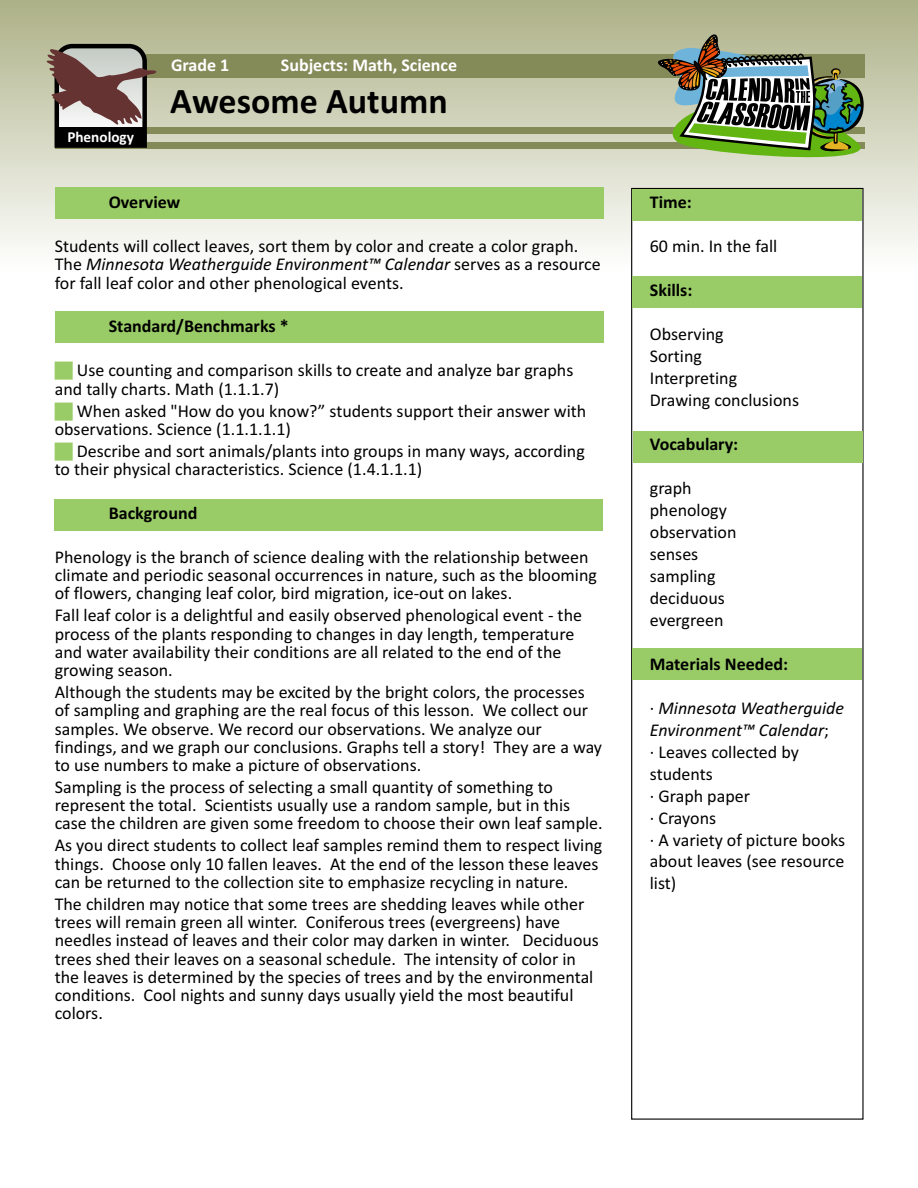
<style>
.page{position:relative;width:918px;height:1188px;background:#fff}
.page>*{position:absolute;margin:0;border:0;box-sizing:border-box;transform-origin:0 0}
.t1{font:700 36px "Calibri";color:#000}
.t2{font:18px/18.3px "Calibri";color:#000}
.t3{font:700 18px "Calibri";color:#000}
.t4{font:700 18px "Calibri";color:#fff}
.t5{font:700 15.15px "Calibri";color:#fff}
.s1{font-style:italic}
</style>
<div class="page">
<div style="left:54px;top:499px;width:549px;height:31px;background:#9c6"></div>
<div style="left:0;top:0;width:918px;height:270px;background:linear-gradient(to bottom,#acb086,#fdfdfd)"></div>
<div style="left:55px;top:188px;width:549px;height:31px;background:#9c6"></div>
<div style="left:55px;top:312px;width:549px;height:31px;background:#9c6"></div>
<div style="left:69px;top:54px;width:795px;height:23px;background:#858a59"></div>
<div style="left:55px;top:127px;width:810px;height:6px;background:#858a59"></div>
<div style="left:55px;top:142px;width:810px;height:6px;background:#858a59"></div>
<svg style="left:631px;top:187px;width:233px;height:933px"></svg>
<div style="left:633px;top:648px;width:229px;height:32px;background:#9c6"></div>
<div style="left:633px;top:431px;width:229px;height:31px;background:#9c6"></div>
<div style="left:633px;top:276px;width:229px;height:32px;background:#9c6"></div>
<div style="left:633px;top:189px;width:229px;height:32px;background:#9c6"></div>
<svg style="left:45px;top:42px;width:111px;height:108px;background:#7f716a"></svg>
<svg style="left:631px;top:31px;width:258px;height:135px;background:#8e9d7b"></svg>
<p class="t4" style="left:171px;top:58px;width:60px">Grade 1</p>
<p class="t4" style="left:281px;top:58px;width:178px">Subjects: Math, Science</p>
<p class="t5" style="left:67px;top:130px;width:68px">Phenology</p>
<h1 class="t1" style="left:170px;top:86px;width:279px">Awesome Autumn</h1>
<p class="t3" style="left:109px;top:195px;width:73px">Overview</p>
<p class="t2" style="left:55px;top:238px;width:547px">Students will collect leaves, sort them by color and create a color graph.<br>The <span class="s1">Minnesota Weatherguide Environment™ Calendar</span> serves as a resource for fall leaf color and other phenological events.</p>
<p class="t3" style="left:109px;top:319px;width:181px">Standard/Benchmarks *</p>
<p class="t2" style="left:55px;top:363px;width:520px;text-indent:22px">Use counting and comparison skills to create and analyze bar graphs and tally charts. Math (1.1.1.7)</p>
<p class="t2" style="left:55px;top:403px;width:533px;text-indent:22px">When asked "How do you know?” students support their answer with observations. Science (1.1.1.1.1)</p>
<p class="t2" style="left:55px;top:443px;width:532px;text-indent:22px">Describe and sort animals/plants into groups in many ways, according to their physical characteristics. Science (1.4.1.1.1)</p>
<p class="t3" style="left:109px;top:506px;width:90px">Background</p>
<p class="t2" style="left:55px;top:549px;width:544px">Phenology is the branch of science dealing with the relationship between climate and periodic seasonal occurrences in nature, such as the blooming of flowers, changing leaf color, bird migration, ice-out on lakes.</p>
<p class="t2" style="left:55px;top:608px;width:529px">Fall leaf color is a delightful and easily observed phenological event - the process of the plants responding to changes in day length, temperature and water availability their conditions are all related to the end of the growing season.</p>
<p class="t2" style="left:55px;top:684px;width:549px">Although the students may be excited by the bright colors, the processes of sampling and graphing are the real focus of this lesson. We collect our samples. We observe. We record our observations. We analyze our findings, and we graph our conclusions. Graphs tell a story! They are a way to use numbers to make a picture of observations.</p>
<p class="t2" style="left:55px;top:779px;width:550px">Sampling is the process of selecting a small quantity of something to represent the total. Scientists usually use a random sample, but in this case the children are given some freedom to choose their own leaf sample.</p>
<p class="t2" style="left:55px;top:838px;width:549px">As you direct students to collect leaf samples remind them to respect living things. Choose only 10 fallen leaves. At the end of the lesson these leaves can be returned to the collection site to emphasize recycling in nature.</p>
<p class="t2" style="left:55px;top:896px;width:546px">The children may notice that some trees are shedding leaves while other trees will remain green all winter. Coniferous trees (evergreens) have needles instead of leaves and their color may darken in winter. Deciduous trees shed their leaves on a seasonal schedule. The intensity of color in the leaves is determined by the species of trees and by the environmental conditions. Cool nights and sunny days usually yield the most beautiful colors.</p>
<p class="t3" style="left:650px;top:195px;width:44px">Time:</p>
<p class="t2" style="left:650px;top:239px;width:129px">60 min. In the fall</p>
<p class="t3" style="left:650px;top:283px;width:44px">Skills:</p>
<p class="t2" style="left:650px;top:325px;width:151px;line-height:21.9px">Observing<br>Sorting<br>Interpreting<br>Drawing conclusions</p>
<p class="t3" style="left:650px;top:437px;width:90px">Vocabulary:</p>
<p class="t2" style="left:650px;top:479px;width:88px;line-height:21.9px">graph phenology observation senses sampling deciduous evergreen</p>
<p class="t3" style="left:650px;top:656px;width:140px">Materials Needed:</p>
<p class="t2" style="left:650px;top:698px;width:197px;line-height:21.9px">· <span class="s1">Minnesota Weatherguide<br>Environment™ Calendar</span>;<br>· Leaves collected by students<br>· Graph paper<br>· Crayons<br>· A variety of picture books about leaves (see resource list)</p>
</div>
